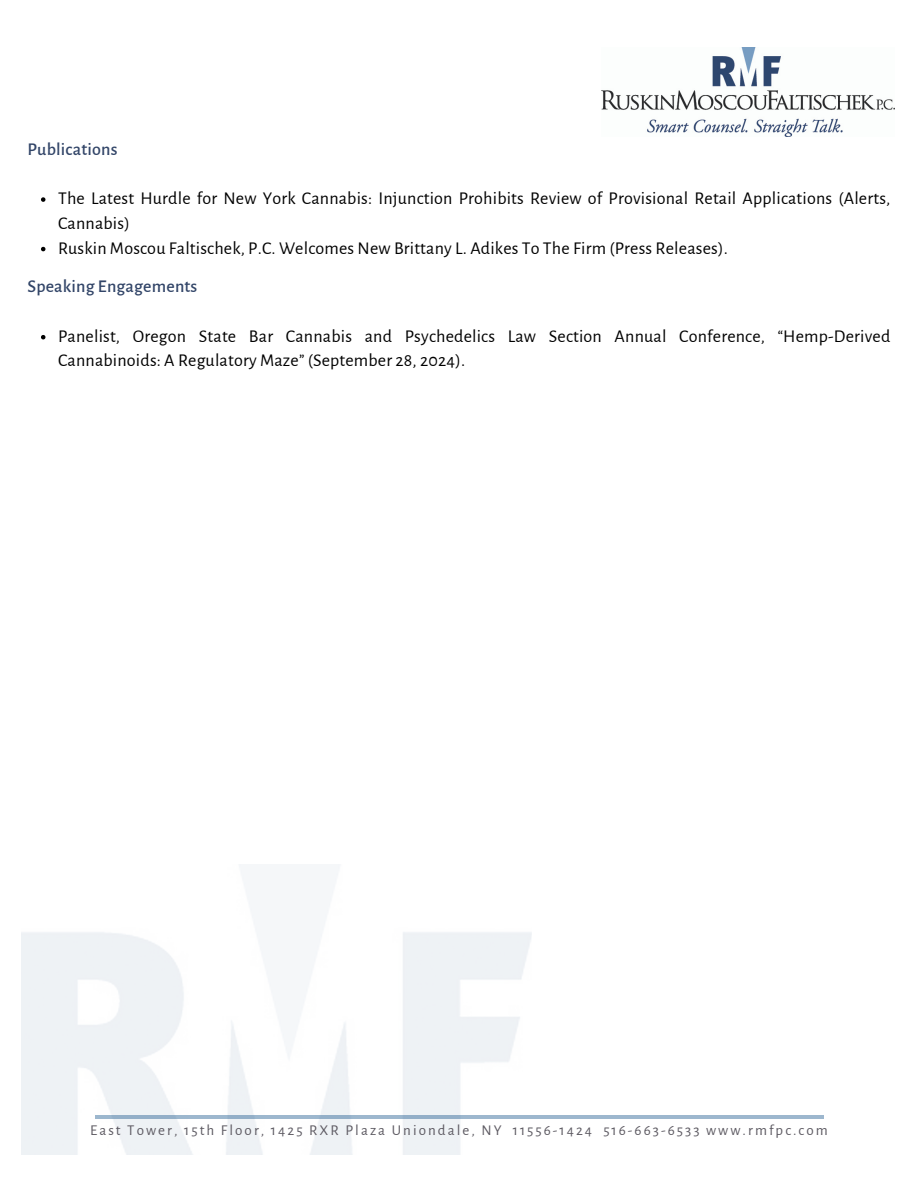
<style>
.page{position:relative;width:918px;height:1188px;background:#fff}
.page>*{position:absolute;margin:0;border:0;box-sizing:border-box;transform-origin:0 0}
.t1{font:18px/24.8px "Alegreya Sans";letter-spacing:.01em;color:#000}
.t2{font:500 18px "Alegreya Sans";letter-spacing:.01em;color:#324568}
.t3{font:15px "Alegreya Sans";letter-spacing:.135em;color:#5d5a62}
</style>
<div class="page">
<img style="left:602px;top:47px;width:292px;height:89px">
<hr style="left:95px;top:1116px;width:728px;height:3px;background:#0f5089">
<svg style="left:41px;top:197px;width:4px;height:5px"></svg>
<svg style="left:41px;top:247px;width:4px;height:4px"></svg>
<svg style="left:41px;top:335px;width:4px;height:4px"></svg>
<h1 class="t2" style="left:27px;top:140px;width:92px">Publications</h1>
<p class="t1" style="left:58px;top:186px;width:834px">The Latest Hurdle for New York Cannabis: Injunction Prohibits Review of Provisional Retail Applications (Alerts,<br>Cannabis)</p>
<p class="t1" style="left:58px;top:236px;width:671px">Ruskin Moscou Faltischek, P.C. Welcomes New Brittany L. Adikes To The Firm (Press Releases).</p>
<h1 class="t2" style="left:27px;top:278px;width:171px">Speaking Engagements</h1>
<p class="t1" style="left:58px;top:324px;width:834px">Panelist, Oregon State Bar Cannabis and Psychedelics Law Section Annual Conference, “Hemp-Derived<br>Cannabinoids: A Regulatory Maze” (September 28, 2024).</p>
<p class="t3" style="left:90px;top:1123px;width:739px">East Tower, 15th Floor, 1425 RXR Plaza Uniondale, NY 11556-1424 516-663-6533 www.rmfpc.com</p>
</div>
